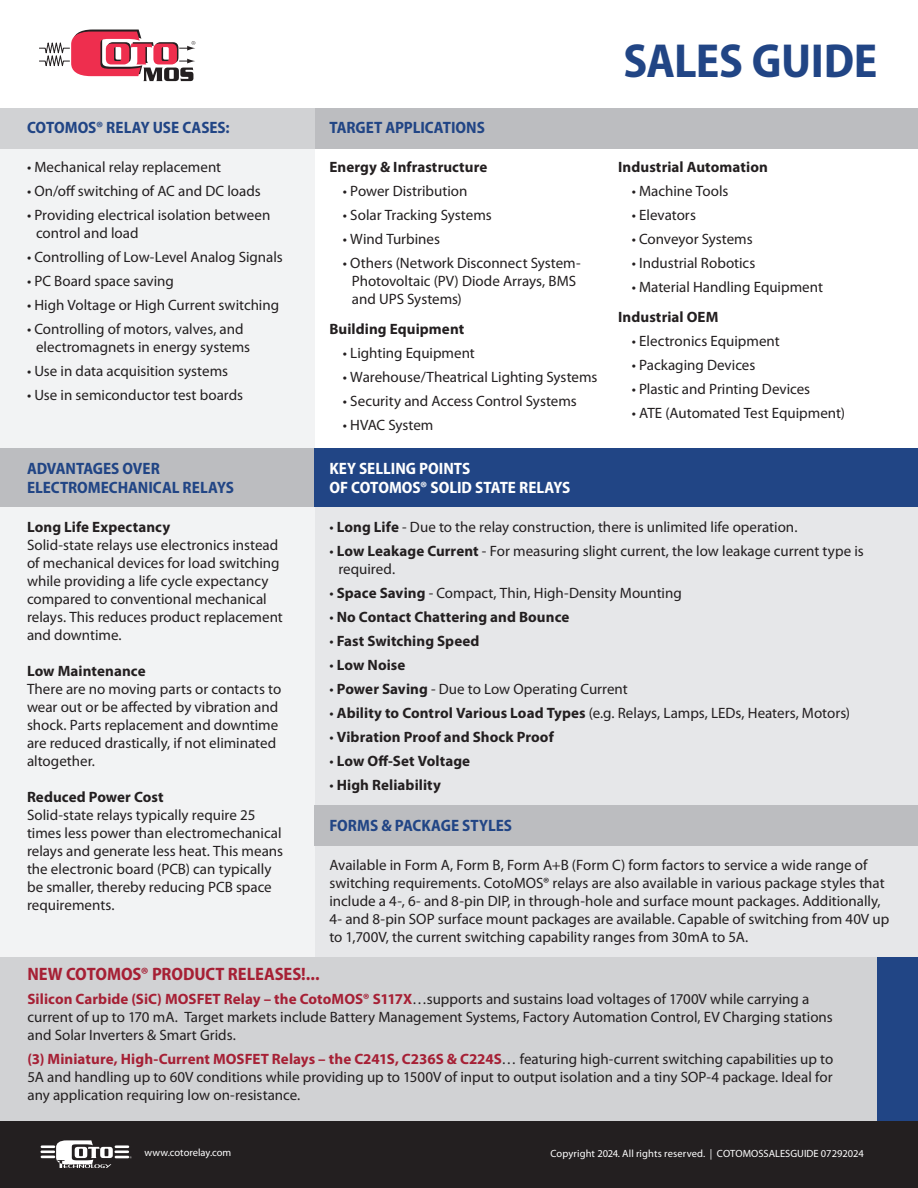
<style>
.page{position:relative;width:918px;height:1188px;background:#fff}
.page>*{position:absolute;margin:0;border:0;box-sizing:border-box;transform-origin:0 0}
.t1{font:700 semi-condensed 48px "Myriad Pro";letter-spacing:-.01em;color:#214585}
.t2{font:700 semi-condensed 18px "Myriad Pro";letter-spacing:-.005em;color:#a62035}
.t3{font:700 semi-condensed 16.5px/19.8px "Myriad Pro";letter-spacing:-.005em;color:#214585}
.t4{font:700 semi-condensed 16.5px/19.8px "Myriad Pro";color:#fff}
.t5{font:15px/18px "Myriad Pro";color:#231f20}
.t6{font:700 15px "Myriad Pro";letter-spacing:.005em;color:#231f20}
.t7{font:10.5px "Myriad Pro";color:#fff}
.s1{font-weight:700}
.s2{font-weight:400}
.s3{font-weight:700;color:#a62035}
</style>
<div class="page">
<div style="left:315px;top:448px;width:603px;height:509px;background:#e6e7e9"></div>
<div style="left:0;top:141px;width:315px;height:824px;background:#f2f3f4"></div>
<div style="left:295px;top:108px;width:623px;height:41px;background:#bcbdc0"></div>
<div style="left:0;top:448px;width:315px;height:59px;background:#bcbdc0"></div>
<div style="left:315px;top:805px;width:603px;height:41px;background:#bcbdc0"></div>
<div style="left:0;top:1120px;width:918px;height:68px;background:#231f20"></div>
<div style="left:0;top:957px;width:918px;height:163px;background:#d1d2d4"></div>
<div style="left:0;top:108px;width:315px;height:41px;background:#d1d2d4"></div>
<div style="left:315px;top:448px;width:603px;height:59px;background:#214585"></div>
<svg style="left:40px;top:1140px;width:92px;height:28px"></svg>
<div style="left:878px;top:957px;width:40px;height:163px;background:#214585"></div>
<svg style="left:39px;top:30px;width:156px;height:51px"></svg>
<p class="t3" style="left:27px;top:118px;width:204px">COTOMOS® RELAY USE CASES:</p>
<p class="t5" style="left:27px;top:158px;width:196px">• Mechanical relay replacement</p>
<p class="t5" style="left:27px;top:182px;width:235px">• On/off switching of AC and DC loads</p>
<p class="t5" style="left:36px;top:206px;width:236px;text-indent:-9px">• Providing electrical isolation between control and load</p>
<p class="t5" style="left:27px;top:248px;width:257px">• Controlling of Low-Level Analog Signals</p>
<p class="t5" style="left:27px;top:272px;width:149px">• PC Board space saving</p>
<p class="t5" style="left:27px;top:296px;width:254px">• High Voltage or High Current switching</p>
<p class="t5" style="left:36px;top:320px;width:216px;text-indent:-9px">• Controlling of motors, valves, and electromagnets in energy systems</p>
<p class="t5" style="left:27px;top:362px;width:203px">• Use in data acquisition systems</p>
<p class="t5" style="left:27px;top:386px;width:218px">• Use in semiconductor test boards</p>
<p class="t3" style="left:27px;top:458px;width:208px">ADVANTAGES OVER<br>ELECTROMECHANICAL RELAYS</p>
<p class="t6" style="left:27px;top:519px;width:145px">Long Life Expectancy</p>
<p class="t5" style="left:27px;top:537px;width:257px">Solid-state relays use electronics instead of mechanical devices for load switching while providing a life cycle expectancy compared to conventional mechanical relays. This reduces product replacement and downtime.</p>
<p class="t6" style="left:27px;top:663px;width:120px">Low Maintenance</p>
<p class="t5" style="left:27px;top:681px;width:256px">There are no moving parts or contacts to wear out or be affected by vibration and shock. Parts replacement and downtime are reduced drastically, if not eliminated altogether.</p>
<p class="t6" style="left:27px;top:789px;width:138px">Reduced Power Cost</p>
<p class="t5" style="left:27px;top:807px;width:258px">Solid-state relays typically require 25 times less power than electromechanical relays and generate less heat. This means the electronic board (PCB) can typically be smaller, thereby reducing PCB space requirements.</p>
<p class="t3" style="left:329px;top:118px;width:157px">TARGET APPLICATIONS</p>
<p class="t6" style="left:329px;top:159px;width:160px">Energy &amp; Infrastructure</p>
<p class="t5" style="left:343px;top:182px;width:126px">• Power Distribution</p>
<p class="t5" style="left:343px;top:206px;width:150px">• Solar Tracking Systems</p>
<p class="t5" style="left:343px;top:230px;width:99px">• Wind Turbines</p>
<p class="t5" style="left:352px;top:254px;width:230px;text-indent:-9px">• Others (Network Disconnect System-<br>Photovoltaic (PV) Diode Arrays, BMS and UPS Systems)</p>
<p class="t6" style="left:329px;top:321px;width:136px">Building Equipment</p>
<p class="t5" style="left:343px;top:344px;width:134px">• Lighting Equipment</p>
<p class="t5" style="left:343px;top:368px;width:256px">• Warehouse/Theatrical Lighting Systems</p>
<p class="t5" style="left:343px;top:392px;width:235px">• Security and Access Control Systems</p>
<p class="t5" style="left:343px;top:416px;width:92px">• HVAC System</p>
<h1 class="t1" style="left:623px;top:35px;width:256px">SALES GUIDE</h1>
<p class="t6" style="left:618px;top:159px;width:151px">Industrial Automation</p>
<p class="t5" style="left:632px;top:182px;width:98px">• Machine Tools</p>
<p class="t5" style="left:632px;top:206px;width:66px">• Elevators</p>
<p class="t5" style="left:632px;top:230px;width:122px">• Conveyor Systems</p>
<p class="t5" style="left:632px;top:254px;width:125px">• Industrial Robotics</p>
<p class="t5" style="left:632px;top:278px;width:193px">• Material Handling Equipment</p>
<p class="t6" style="left:618px;top:309px;width:102px">Industrial OEM</p>
<p class="t5" style="left:632px;top:332px;width:150px">• Electronics Equipment</p>
<p class="t5" style="left:632px;top:356px;width:125px">• Packaging Devices</p>
<p class="t5" style="left:632px;top:380px;width:180px">• Plastic and Printing Devices</p>
<p class="t5" style="left:632px;top:404px;width:215px">• ATE (Automated Test Equipment)</p>
<p class="t4" style="left:329px;top:458px;width:242px">KEY SELLING POINTS<br>OF COTOMOS® SOLID STATE RELAYS</p>
<p class="t5" style="left:329px;top:519px;width:470px">• <span class="s1">Long Life</span> - Due to the relay construction, there is unlimited life operation.</p>
<p class="t5" style="left:338px;top:543px;width:527px;text-indent:-9px">• <span class="s1">Low Leakage Current</span> - For measuring slight current, the low leakage current type is required.</p>
<p class="t5" style="left:329px;top:585px;width:354px">• <span class="s1">Space Saving</span> - Compact, Thin, High-Density Mounting</p>
<p class="t6" style="left:329px;top:609px;width:242px"><span class="s2">•</span> No Contact Chattering and Bounce</p>
<p class="t6" style="left:329px;top:633px;width:152px"><span class="s2">•</span> Fast Switching Speed</p>
<p class="t6" style="left:329px;top:657px;width:78px"><span class="s2">•</span> Low Noise</p>
<p class="t5" style="left:329px;top:681px;width:300px">• <span class="s1">Power Saving</span> - Due to Low Operating Current</p>
<p class="t5" style="left:329px;top:705px;width:522px">• <span class="s1">Ability to Control Various Load Types</span> (e.g. Relays, Lamps, LEDs, Heaters, Motors)</p>
<p class="t6" style="left:329px;top:729px;width:226px"><span class="s2">•</span> Vibration Proof and Shock Proof</p>
<p class="t6" style="left:329px;top:753px;width:142px"><span class="s2">•</span> Low Off-Set Voltage</p>
<p class="t6" style="left:329px;top:777px;width:113px"><span class="s2">•</span> High Reliability</p>
<p class="t3" style="left:329px;top:816px;width:184px">FORMS &amp; PACKAGE STYLES</p>
<p class="t5" style="left:329px;top:856px;width:561px">Available in Form A, Form B, Form A+B (Form C) form factors to service a wide range of switching requirements. CotoMOS® relays are also available in various package styles that include a 4-, 6- and 8-pin DIP, in through-hole and surface mount packages. Additionally, 4- and 8-pin SOP surface mount packages are available. Capable of switching from 40V up to 1,700V, the current switching capability ranges from 30mA to 5A.</p>
<p class="t2" style="left:28px;top:964px;width:294px">NEW COTOMOS® PRODUCT RELEASES!...</p>
<p class="t5" style="left:28px;top:990px;width:807px"><span class="s3">Silicon Carbide (SiC) MOSFET Relay – the CotoMOS® S117X</span>…supports and sustains load voltages of 1700V while carrying a current of up to 170 mA. Target markets include Battery Management Systems, Factory Automation Control, EV Charging stations and Solar Inverters &amp; Smart Grids.</p>
<p class="t5" style="left:28px;top:1050px;width:807px;text-align:justify"><span class="s3">(3) Miniature, High-Current MOSFET Relays – the C241S, C236S &amp; C224S</span>… featuring high-current switching capabilities up to 5A and handling up to 60V conditions while providing up to 1500V of input to output isolation and a tiny SOP-4 package. Ideal for any application requiring low on-resistance.</p>
<p class="t7" style="left:145px;top:1147px;width:88px">www.cotorelay.com</p>
<p class="t7" style="left:550px;top:1148px;width:315px">Copyright 2024. All rights reserved. | COTOMOSSALESGUIDE 07292024</p>
</div>
